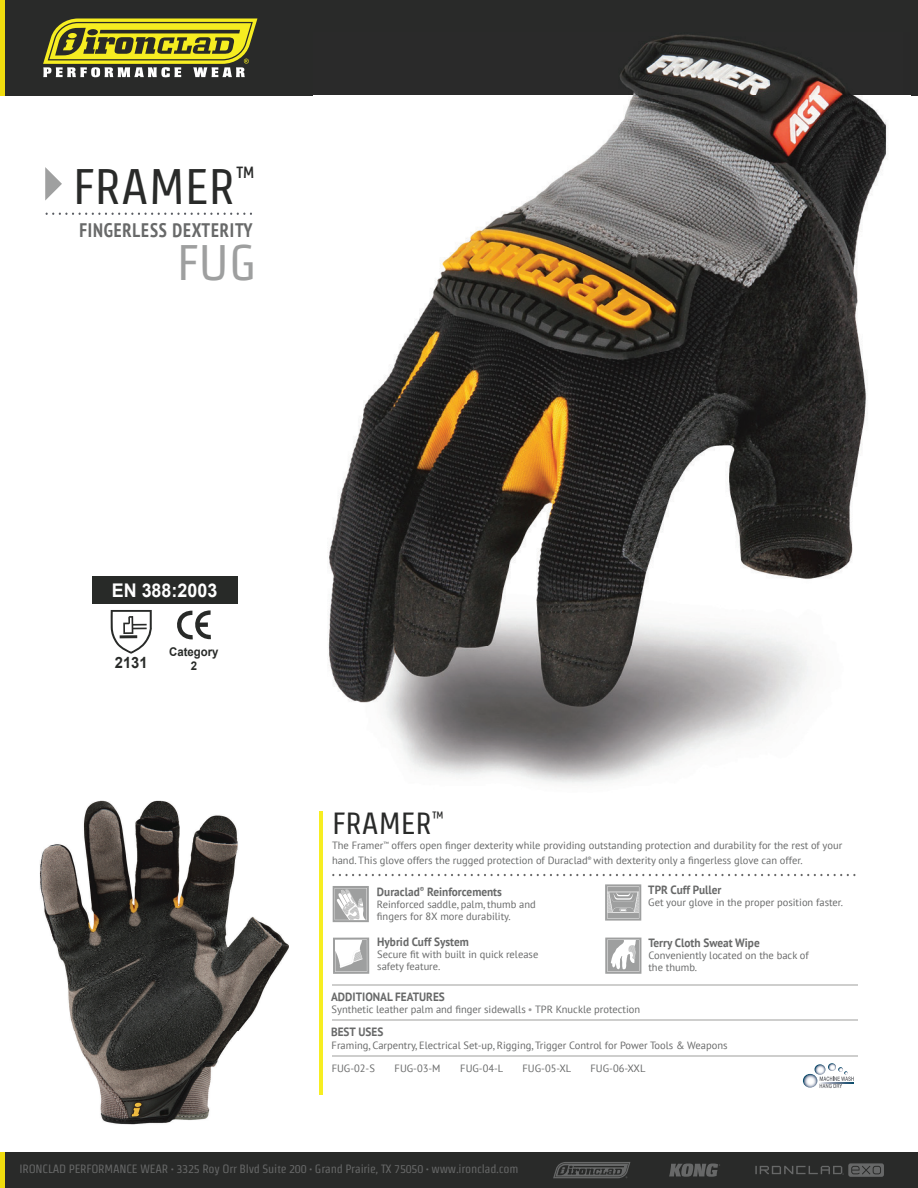
<style>
.page{position:relative;width:918px;height:1188px;background:#fff}
.page>*{position:absolute;margin:0;border:0;box-sizing:border-box;transform-origin:0 0}
.t1{font:49.95px "Strait";color:#292a29}
.t2{font:49.95px "Strait";color:#9e9f9f}
.t3{font:30.6px "Strait";color:#292a29}
.t4{font:700 condensed 19.5px "PT Sans";letter-spacing:.045em;color:#686969;scale:.94 1}
.t5{font:700 18.9px "Arial";color:#fff;scale:.95 1}
.t6{font:700 15.6px "Arial";color:#282a28;scale:.95 1}
.t7{font:700 12px "PT Sans";color:#686969;scale:.94 1}
.t8{font:12px "Strait";letter-spacing:-.02em;color:#676868}
.t9{font:700 12px/13.6px "Arial";color:#282a28;text-align:center;scale:.95 1}
.t10{font:10.5px/12px "PT Sans";color:#686969}
.s1{color:#9f9e9f}
</style>
<div class="page">
<div style="left:0;top:0;width:918px;height:96px;background:#292a29"></div>
<div style="left:5px;top:1152px;width:913px;height:36px;background:#292a29"></div>
<div style="left:0;top:1152px;width:5px;height:36px;background:#efdc0e"></div>
<img style="left:40px;top:800px;width:249px;height:324px">
<img style="left:314px;top:34px;width:596px;height:749px">
<svg style="left:755px;top:1163px;width:129px;height:14px"></svg>
<svg style="left:669px;top:1164px;width:51px;height:13px"></svg>
<svg style="left:553px;top:1162px;width:77px;height:16px"></svg>
<svg style="left:803px;top:1063px;width:51px;height:25px"></svg>
<hr style="left:332px;top:1020px;width:525px;height:1px;background:#cececd">
<hr style="left:332px;top:984px;width:525px;height:1px;background:#cececd">
<hr style="left:332px;top:1056px;width:525px;height:1px;background:#cececd">
<hr style="left:319px;top:811px;width:4px;height:284px;background:#f7ee21">
<svg style="left:43px;top:18px;width:214px;height:60px"></svg>
<div style="left:0;top:0;width:5px;height:95px;background:#efdc0e"></div>
<svg style="left:45px;top:167px;width:17px;height:34px"></svg>
<svg style="left:333px;top:886px;width:36px;height:36px"></svg>
<svg style="left:333px;top:938px;width:36px;height:36px"></svg>
<svg style="left:605px;top:884px;width:36px;height:37px"></svg>
<svg style="left:605px;top:938px;width:36px;height:36px"></svg>
<div style="left:92px;top:576px;width:145px;height:28px;background:#282a28"></div>
<svg style="left:111px;top:610px;width:41px;height:44px"></svg>
<svg style="left:177px;top:610px;width:34px;height:29px"></svg>
<svg style="left:332px;top:874px;width:523px;height:2px"></svg>
<svg style="left:46px;top:213px;width:206px;height:2px"></svg>
<h1 class="t1" style="left:73px;top:159px;width:184px">FRAMER<sup>™</sup></h1>
<h3 class="t4" style="left:79px;top:218px;width:186px">FINGERLESS DEXTERITY</h3>
<h1 class="t2" style="left:177px;top:235px;width:81px">FUG</h1>
<h3 class="t5" style="left:112px;top:578px;width:113px">EN 388:2003</h3>
<h3 class="t6" style="left:115px;top:652px;width:36px">2131</h3>
<p class="t9" style="left:169px;top:646px;width:54px">Category<br>2</p>
<h2 class="t3" style="left:332px;top:806px;width:114px">FRAMER<sup>™</sup></h2>
<p class="t10" style="left:332px;top:838px;width:512px;line-height:15px">The Framer<sup>™</sup> offers open finger dexterity while providing outstanding protection and durability for the rest of your hand. This glove offers the rugged protection of Duraclad<sup>®</sup> with dexterity only a fingerless glove can offer.</p>
<p class="t7" style="left:377px;top:884px;width:135px">Duraclad<sup>®</sup> Reinforcements</p>
<p class="t10" style="left:377px;top:898px;width:160px">Reinforced saddle, palm, thumb and fingers for 8X more durability.</p>
<p class="t7" style="left:377px;top:934px;width:99px">Hybrid Cuff System</p>
<p class="t10" style="left:377px;top:948px;width:163px">Secure fit with built in quick release safety feature.</p>
<p class="t7" style="left:331px;top:988px;width:123px">ADDITIONAL FEATURES</p>
<p class="t10" style="left:332px;top:1003px;width:310px">Synthetic leather palm and finger sidewalls <span class="s1">•</span> TPR Knuckle protection</p>
<p class="t7" style="left:648px;top:882px;width:79px">TPR Cuff Puller</p>
<p class="t10" style="left:648px;top:896px;width:196px">Get your glove in the proper position faster.</p>
<p class="t7" style="left:648px;top:935px;width:120px">Terry Cloth Sweat Wipe</p>
<p class="t10" style="left:648px;top:950px;width:162px">Conveniently located on the back of the thumb.</p>
<p class="t7" style="left:331px;top:1024px;width:57px">BEST USES</p>
<p class="t10" style="left:332px;top:1039px;width:397px">Framing, Carpentry, Electrical Set-up, Rigging, Trigger Control for Power Tools &amp; Weapons</p>
<p class="t10" style="left:332px;top:1062px;width:45px">FUG-02-S</p>
<p class="t10" style="left:395px;top:1062px;width:48px">FUG-03-M</p>
<p class="t10" style="left:460px;top:1062px;width:45px">FUG-04-L</p>
<p class="t10" style="left:523px;top:1062px;width:50px">FUG-05-XL</p>
<p class="t10" style="left:591px;top:1062px;width:56px">FUG-06-XXL</p>
<p class="t8" style="left:19px;top:1163px;width:501px">IRONCLAD PERFORMANCE WEAR • 3325 Roy Orr Blvd Suite 200 • Grand Prairie, TX 75050 • www.ironclad.com</p>
</div>
